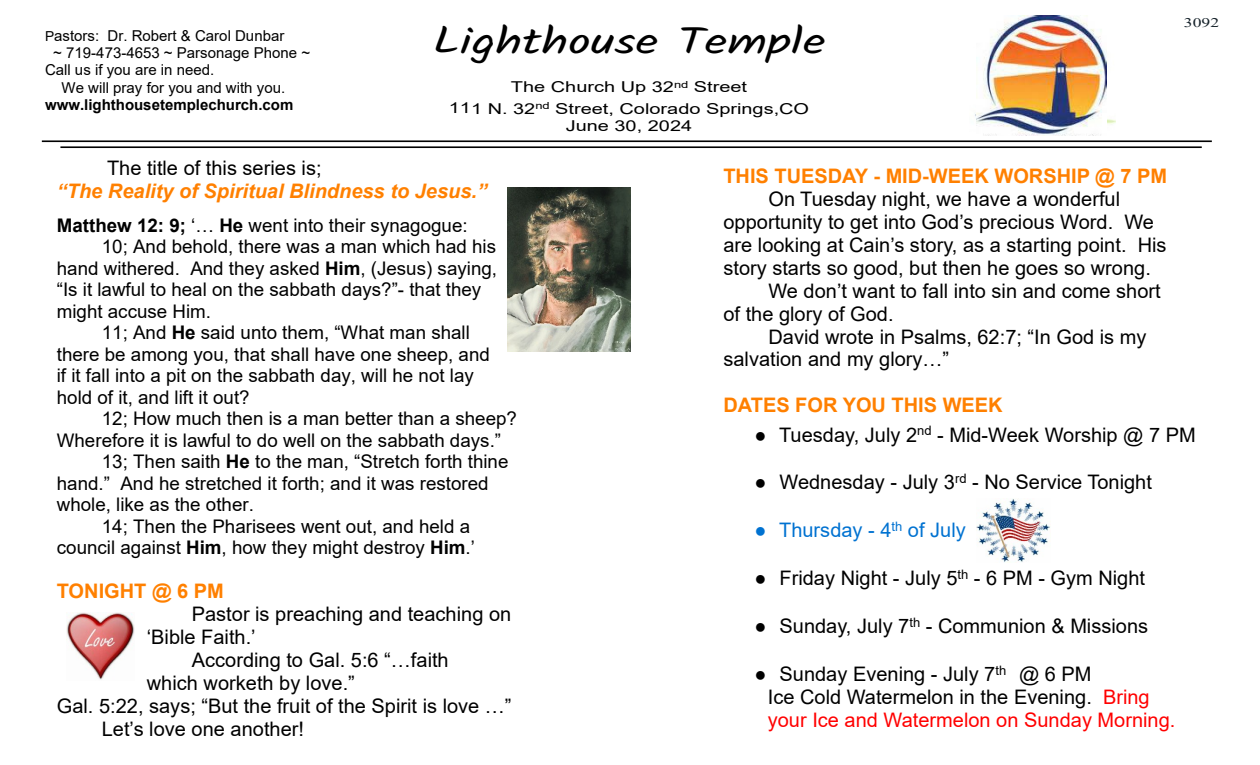
<style>
.page{position:relative;width:1260px;height:765px;background:#fff}
.page>*{position:absolute;margin:0;border:0;box-sizing:border-box;transform-origin:0 0}
.t1{font:37.5px "Kalam";color:#000;scale:1.33 1}
.t2{font:20px/23px "Arial";color:#000}
.t3{font:700 20px "Arial";color:#ff8000}
.t4{font:italic 700 20px "Arial";color:#ff8000}
.t5{font:20px "Arial";color:#0072d1}
.t6{font:18.75px "Arial";color:#000}
.t7{font:15px "Arial";color:#000}
.t8{font:15px/21.9px "Arial";color:#000;text-align:center;scale:1.33 1}
.t9{font:700 15px "Arial";color:#000}
.t10{font:13.12px "Times New Roman";color:#17232b;scale:1.34 1}
.s1{font-size:13.75px}
.s2{font-weight:700}
.s3{font-family:"Times New Roman"}
.s4{color:#f00}
</style>
<div class="page">
<hr style="left:60px;top:146px;width:1142px;height:2px;background:#000">
<hr style="left:42px;top:140px;width:1170px;height:2px;background:#000">
<img style="left:67px;top:612px;width:67px;height:68px">
<img style="left:508px;top:188px;width:123px;height:163px">
<img style="left:976px;top:499px;width:74px;height:63px">
<img style="left:976px;top:15px;width:131px;height:120px">
<p class="t7" style="left:45px;top:30px;width:241px"><span class="s1">P</span>astors: Dr. Robert &amp; Carol Dunbar</p>
<p class="t7" style="left:53px;top:47px;width:258px">~ 719-473-4653 ~ Parsonage Phone ~</p>
<p class="t7" style="left:45px;top:65px;width:171px">Call us if you are in need.</p>
<p class="t7" style="left:62px;top:82px;width:225px">We will pray for you and with you.</p>
<p class="t9" style="left:45px;top:99px;width:250px">www.lighthousetemplechurch.com</p>
<h1 class="t1" style="left:433px;top:19px;width:297px">Lighthouse Temple</h1>
<p class="t8" style="left:449px;top:77px;width:272px">The Church Up 32<sup>nd</sup> Street<br>111 N. 32<sup>nd</sup> Street, Colorado Springs,CO</p>
<p class="t8" style="left:566px;top:116px;width:97px">June 30, 2024</p>
<p class="t10" style="left:1184px;top:18px;width:28px">3092</p>
<p class="t2" style="left:107px;top:159px;width:216px">The title of this series is;</p>
<p class="t4" style="left:57px;top:184px;width:432px">“The Reality of Spiritual Blindness to Jesus.”</p>
<p class="t6" style="left:57px;top:218px;width:412px"><span class="s2">Matthew 12: 9;</span> ‘… <span class="s2">He</span> went into their synagogue:</p>
<p class="t6" style="left:102px;top:240px;width:396px">10; And behold, there was a man which had his</p>
<p class="t6" style="left:57px;top:261px;width:442px">hand withered. And they asked <span class="s2">Him</span>, (Jesus) saying,</p>
<p class="t6" style="left:57px;top:283px;width:426px">“Is it lawful to heal on the sabbath days?”- that they</p>
<p class="t6" style="left:57px;top:304px;width:156px">might accuse Him.</p>
<p class="t6" style="left:102px;top:326px;width:370px">11; And <span class="s2">He</span> said unto them, “What man shall</p>
<p class="t6" style="left:57px;top:347px;width:435px">there be among you, that shall have one sheep, and</p>
<p class="t6" style="left:57px;top:369px;width:419px">if it fall into a pit on the sabbath day, will he not lay</p>
<p class="t6" style="left:57px;top:390px;width:194px">hold of it, and lift it out?</p>
<p class="t6" style="left:102px;top:412px;width:417px">12; How much then is a man better than a sheep?</p>
<p class="t6" style="left:57px;top:433px;width:446px">Wherefore it is lawful to do well on the sabbath days.”</p>
<p class="t6" style="left:102px;top:455px;width:408px">13; Then saith <span class="s2">He</span> to the man, “Stretch forth thine</p>
<p class="t6" style="left:57px;top:476px;width:433px">hand.” And he stretched it forth; and it was restored</p>
<p class="t6" style="left:57px;top:498px;width:199px">whole, like as the other.</p>
<p class="t6" style="left:102px;top:519px;width:370px">14; Then the Pharisees went out, and held a</p>
<p class="t6" style="left:57px;top:541px;width:420px">council against <span class="s2">Him</span>, how they might destroy <span class="s2">Him</span>.’</p>
<p class="t3" style="left:57px;top:584px;width:168px">TONIGHT @ 6 PM</p>
<p class="t2" style="left:192px;top:605px;width:321px">Pastor is preaching and teaching on</p>
<p class="t2" style="left:147px;top:627px;width:110px">‘Bible Faith.’</p>
<p class="t2" style="left:192px;top:650px;width:258px">According to Gal. 5:6 “…faith</p>
<p class="t2" style="left:147px;top:673px;width:210px">which worketh by love.”</p>
<p class="t2" style="left:57px;top:696px;width:456px">Gal. 5:22, says; “But the fruit of the Spirit is love …”</p>
<p class="t2" style="left:102px;top:719px;width:204px">Let’s love one another!</p>
<p class="t3" style="left:723px;top:168px;width:445px">THIS TUESDAY - MID-WEEK WORSHIP @ 7 PM</p>
<p class="t2" style="left:768px;top:189px;width:353px">On Tuesday night, we have a wonderful</p>
<p class="t2" style="left:723px;top:212px;width:432px">opportunity to get into God’s precious Word. We</p>
<p class="t2" style="left:723px;top:235px;width:445px">are looking at Cain’s story, as a starting point. His</p>
<p class="t2" style="left:723px;top:258px;width:429px">story starts so good, but then he goes so wrong.</p>
<p class="t2" style="left:768px;top:281px;width:394px">We don’t want to fall into sin and come short</p>
<p class="t2" style="left:723px;top:304px;width:172px">of the glory of God.</p>
<p class="t2" style="left:768px;top:327px;width:380px">David wrote in Psalms, 62:7; “In God is my</p>
<p class="t2" style="left:723px;top:350px;width:227px">salvation and my glory…”</p>
<p class="t3" style="left:723px;top:398px;width:281px">DATES FOR YOU THIS WEEK</p>
<p class="t2" style="left:754px;top:425px;width:443px"><span class="s3">●</span> Tuesday, July 2<sup>nd</sup> - Mid-Week Worship @ 7 PM</p>
<p class="t2" style="left:754px;top:473px;width:399px"><span class="s3">●</span> Wednesday - July 3<sup>rd</sup> - No Service Tonight</p>
<p class="t5" style="left:754px;top:523px;width:213px"><span class="s3">●</span> Thursday - 4<sup>th</sup> of July</p>
<p class="t2" style="left:754px;top:568px;width:392px"><span class="s3">●</span> Friday Night - July 5<sup>th</sup> - 6 PM - Gym Night</p>
<p class="t2" style="left:754px;top:616px;width:395px"><span class="s3">●</span> Sunday, July 7<sup>th</sup> - Communion &amp; Missions</p>
<p class="t2" style="left:768px;top:664px;width:409px;text-indent:-13px"><span class="s3">●</span> Sunday Evening - July 7<sup>th</sup> @ 6 PM<br>Ice Cold Watermelon in the Evening. <span class="s4">Bring your Ice and Watermelon on Sunday Morning.</span></p>
</div>
